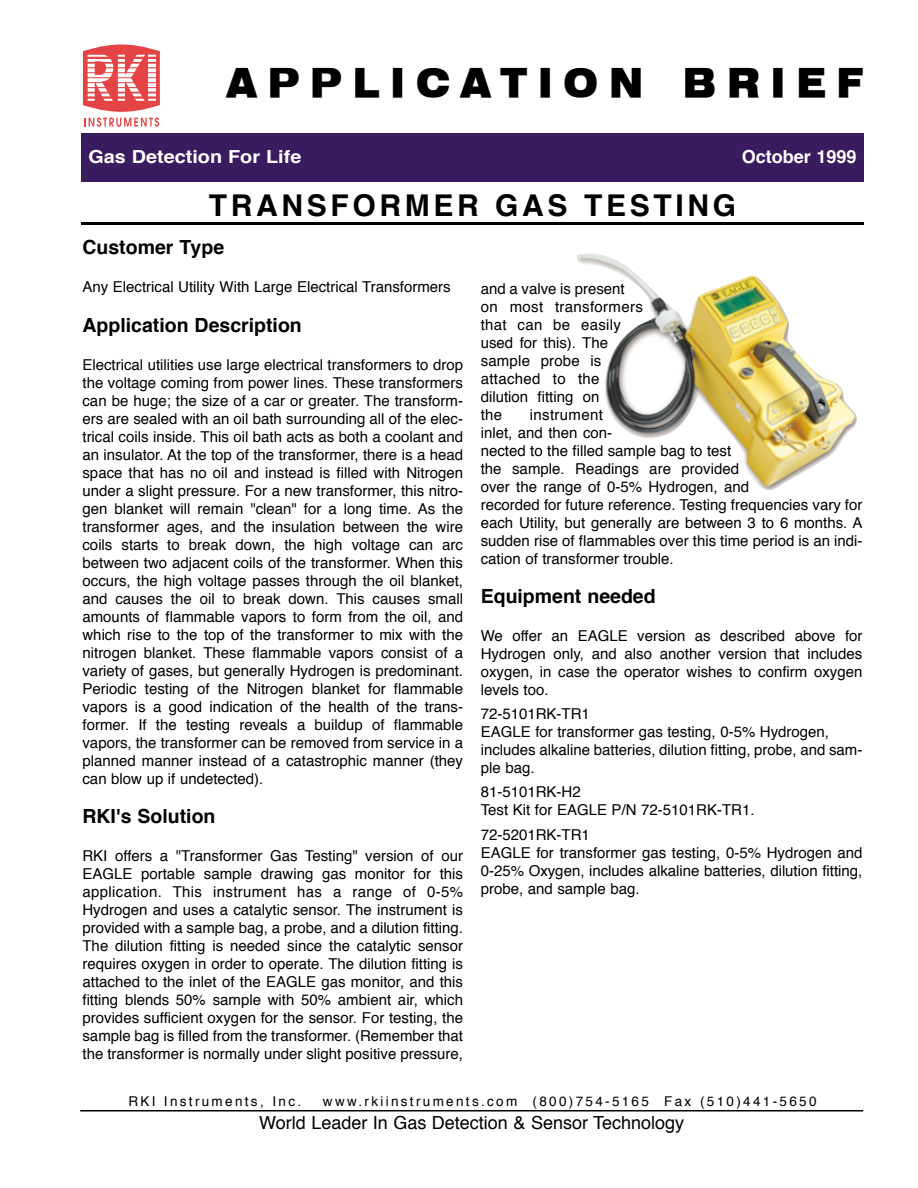
<style>
.page{position:relative;width:918px;height:1188px;background:#fff}
.page>*{position:absolute;margin:0;border:0;box-sizing:border-box;transform-origin:0 0}
.t1{font:39.6px "Swiss 721 Black Extended BT";letter-spacing:.335em;color:#000;scale:.83 1}
.t2{font:700 30px "Helvetica";letter-spacing:.12em;color:#000}
.t3{font:700 19.5px "Helvetica";color:#000}
.t4{font:18px "Helvetica";color:#000}
.t5{font:700 18px "Helvetica";color:#fff;scale:1.1 1}
.t6{font:700 18px "Helvetica";color:#fff}
.t7{font:15px/18px "Helvetica";color:#000}
.t8{font:13.5px "Helvetica";letter-spacing:.17em;color:#000}
</style>
<div class="page">
<hr style="left:80px;top:1110px;width:783px;height:2px;background:#000">
<div style="left:81px;top:134px;width:783px;height:48px;background:#381c5f"></div>
<svg style="left:83px;top:44px;width:77px;height:83px"></svg>
<svg style="left:148px;top:55px;width:7px;height:46px"></svg>
<hr style="left:83px;top:51px;width:77px;height:4px;background:#e54447">
<hr style="left:83px;top:57px;width:77px;height:2px;background:#e54447">
<hr style="left:83px;top:62px;width:77px;height:2px;background:#e54447">
<hr style="left:83px;top:67px;width:77px;height:1px;background:#e54447">
<hr style="left:83px;top:72px;width:77px;height:1px;background:#e54447">
<hr style="left:83px;top:101px;width:77px;height:3px;background:#e54447">
<hr style="left:83px;top:96px;width:77px;height:3px;background:#e54447">
<hr style="left:83px;top:92px;width:77px;height:1px;background:#e54447">
<hr style="left:83px;top:87px;width:77px;height:1px;background:#e54447">
<hr style="left:83px;top:82px;width:76px;height:1px;background:#e54447">
<hr style="left:83px;top:77px;width:76px;height:1px;background:#e54447">
<hr style="left:81px;top:222px;width:783px;height:3px;background:#000">
<img style="left:577px;top:253px;width:280px;height:237px">
<h1 class="t1" style="left:227px;top:58px;width:768px">APPLICATION BRIEF</h1>
<p class="t5" style="left:88px;top:149px;width:195px">Gas Detection For Life</p>
<p class="t6" style="left:742px;top:149px;width:116px">October 1999</p>
<h2 class="t2" style="left:209px;top:193px;width:529px">TRANSFORMER GAS TESTING</h2>
<h3 class="t3" style="left:82px;top:239px;width:143px">Customer Type</h3>
<p class="t7" style="left:82px;top:279px;width:370px">Any Electrical Utility With Large Electrical Transformers</p>
<h3 class="t3" style="left:82px;top:317px;width:221px">Application Description</h3>
<p class="t7" style="left:82px;top:357px;width:382px;text-align:justify">Electrical utilities use large electrical transformers to drop the voltage coming from power lines. These transformers can be huge; the size of a car or greater. The transform&shy;ers are sealed with an oil bath surrounding all of the elec&shy;trical coils inside. This oil bath acts as both a coolant and an insulator. At the top of the transformer, there is a head space that has no oil and instead is filled with Nitrogen under a slight pressure. For a new transformer, this nitro&shy;gen blanket will remain "clean" for a long time. As the transformer ages, and the insulation between the wire coils starts to break down, the high voltage can arc between two adjacent coils of the transformer. When this occurs, the high voltage passes through the oil blanket, and causes the oil to break down. This causes small amounts of flammable vapors to form from the oil, and which rise to the top of the transformer to mix with the nitrogen blanket. These flammable vapors consist of a variety of gases, but generally Hydrogen is predominant.<br>Periodic testing of the Nitrogen blanket for flammable vapors is a good indication of the health of the trans&shy;former. If the testing reveals a buildup of flammable vapors, the transformer can be removed from service in a planned manner instead of a catastrophic manner (they can blow up if undetected).</p>
<h3 class="t3" style="left:82px;top:808px;width:134px">RKI's Solution</h3>
<p class="t7" style="left:82px;top:848px;width:382px;text-align:justify">RKI offers a "Transformer Gas Testing" version of our EAGLE portable sample drawing gas monitor for this application. This instrument has a range of 0-5% Hydrogen and uses a catalytic sensor. The instrument is provided with a sample bag, a probe, and a dilution fitting.<br>The dilution fitting is needed since the catalytic sensor requires oxygen in order to operate. The dilution fitting is attached to the inlet of the EAGLE gas monitor, and this fitting blends 50% sample with 50% ambient air, which provides sufficient oxygen for the sensor. For testing, the sample bag is filled from the transformer. (Remember that the transformer is normally under slight positive pressure,</p>
<p class="t7" style="left:481px;top:281px;width:164px">and a valve is present on most transformers that can be easily used for this). The sample probe is attached to the dilution fitting on<br>the</p>
<p class="t7" style="left:481px;top:407px;width:383px;text-indent:49px">instrument<br>inlet, and then con-<br>nected to the filled sample bag to test<br>the sample. Readings are provided<br>over the range of 0-5% Hydrogen, and<br>recorded for future reference. Testing frequencies vary for each Utility, but generally are between 3 to 6 months. A sudden rise of flammables over this time period is an indi&shy;cation of transformer trouble.</p>
<h3 class="t3" style="left:481px;top:588px;width:176px">Equipment needed</h3>
<p class="t7" style="left:481px;top:628px;width:383px;text-align:justify">We offer an EAGLE version as described above for Hydrogen only, and also another version that includes oxygen, in case the operator wishes to confirm oxygen levels too.</p>
<p class="t7" style="left:481px;top:706px;width:383px">72-5101RK-TR1<br>EAGLE for transformer gas testing, 0-5% Hydrogen, includes alkaline batteries, dilution fitting, probe, and sam&shy;ple bag.</p>
<p class="t7" style="left:481px;top:784px;width:275px">81-5101RK-H2<br>Test Kit for EAGLE P/N 72-5101RK-TR1.</p>
<p class="t7" style="left:481px;top:826px;width:383px">72-5201RK-TR1<br>EAGLE for transformer gas testing, 0-5% Hydrogen and 0-25% Oxygen, includes alkaline batteries, dilution fitting, probe, and sample bag.</p>
<p class="t8" style="left:128px;top:1095px;width:174px">RKI Instruments, Inc.</p>
<p class="t8" style="left:323px;top:1095px;width:495px">www.rkiinstruments.com (800)754-5165 Fax (510)441-5650</p>
<p class="t4" style="left:259px;top:1115px;width:426px">World Leader In Gas Detection &amp; Sensor Technology</p>
</div>
